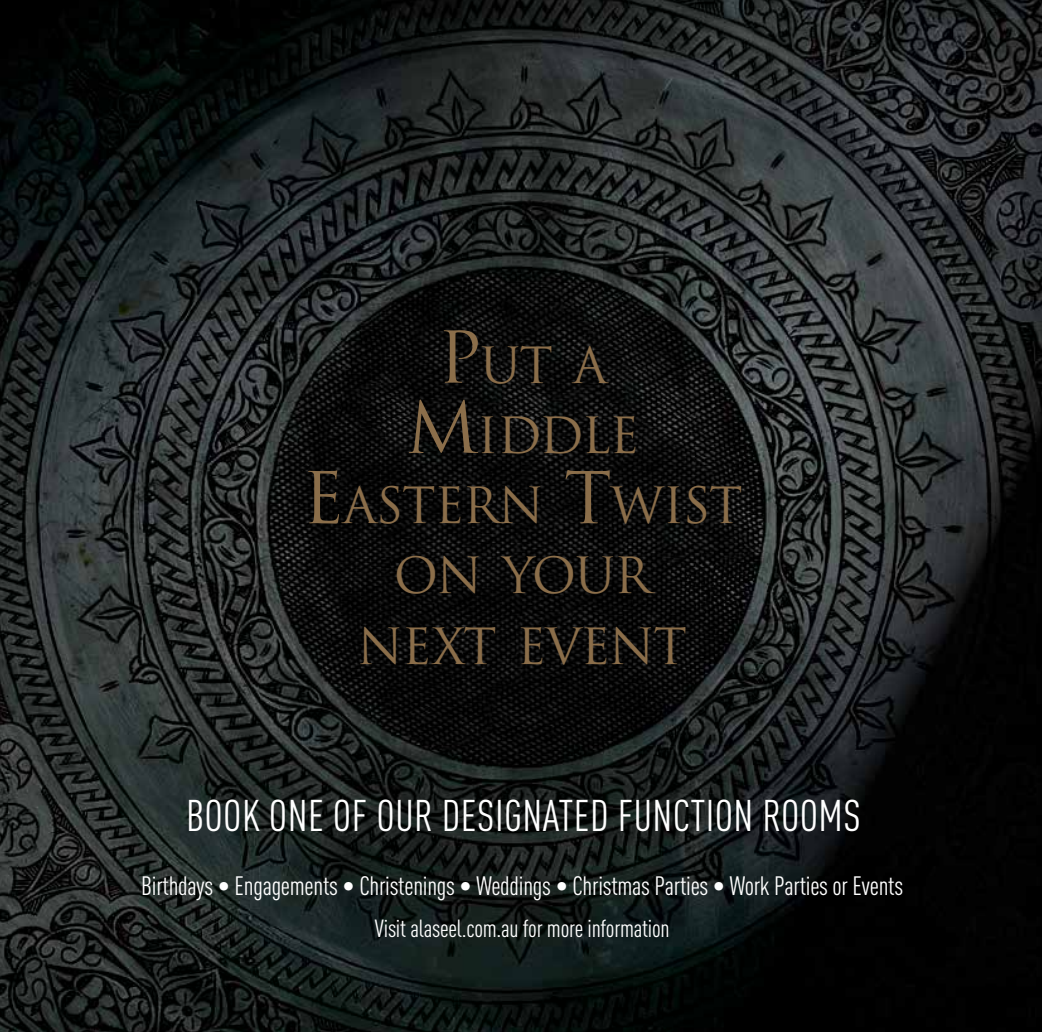
<style>
.page{position:relative;width:1042px;height:1032px;background:#fff}
.page>*{position:absolute;margin:0;border:0;box-sizing:border-box;transform-origin:0 0}
.t1{font:48.65px/70.4px "Trajan";letter-spacing:-.03em;color:#8b6e4a;text-align:center}
.t2{font:condensed 43.75px "DINOT";letter-spacing:.01em;color:#fff}
.t3{font:condensed 26.25px "DINOT";letter-spacing:-.01em;color:#fff}
.t4{font:condensed 24.5px "DINOT";letter-spacing:-.01em;color:#fff}
.s1{font-size:69.48px}
</style>
<div class="page">
<img style="left:0;top:0;width:1042px;height:1032px">
<h1 class="t1" style="left:302px;top:330px;width:442px"><span class="s1">P</span>UT A<br><span class="s1">M</span>IDDLE<br><span class="s1">E</span>ASTERN <span class="s1">T</span>WIST<br>ON YOUR<br>NEXT EVENT</h1>
<h2 class="t2" style="left:186px;top:790px;width:676px">BOOK ONE OF OUR DESIGNATED FUNCTION ROOMS</h2>
<p class="t3" style="left:141px;top:871px;width:763px">Birthdays • Engagements • Christenings • Weddings • Christmas Parties • Work Parties or Events</p>
<p class="t4" style="left:375px;top:914px;width:296px">Visit alaseel.com.au for more information</p>
</div>
